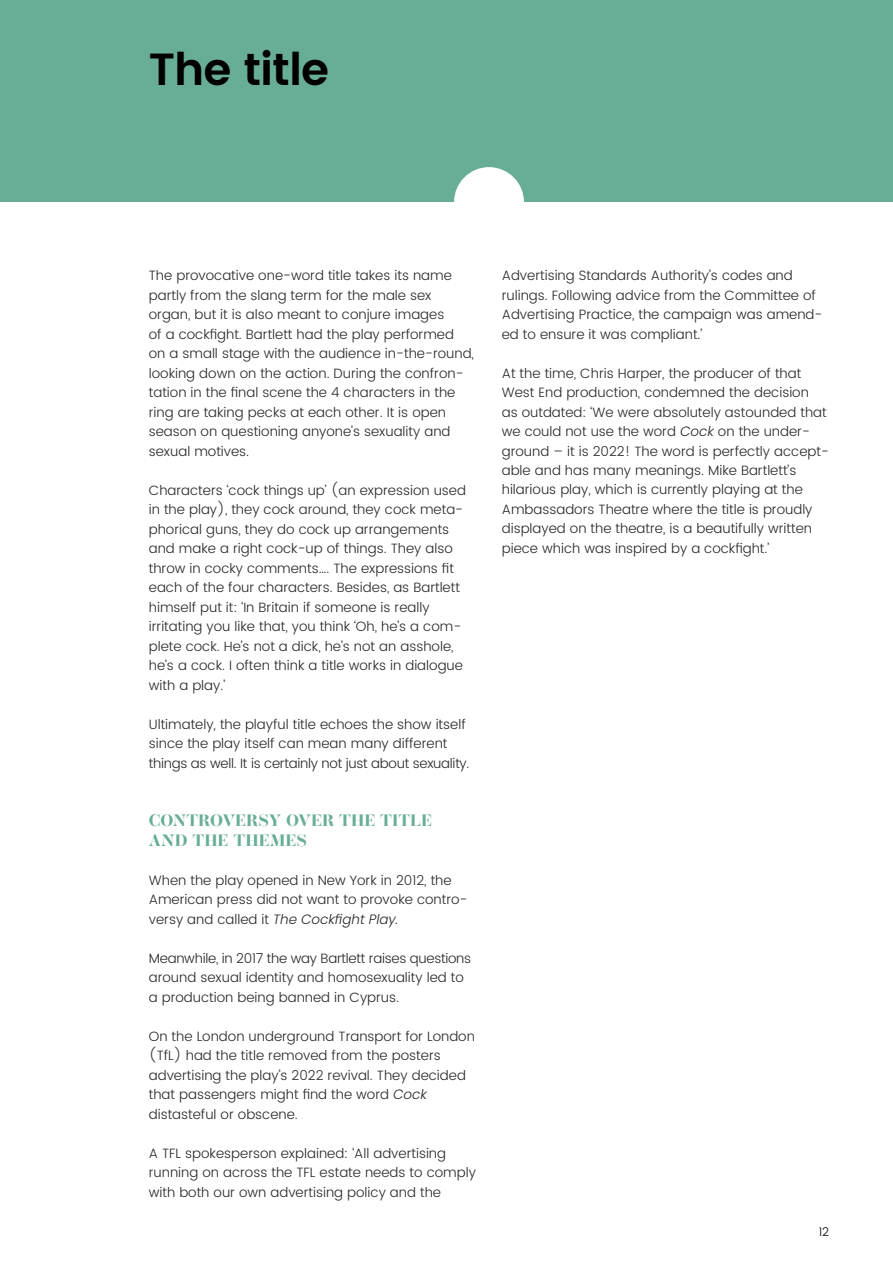
<style>
.page{position:relative;width:893px;height:1263px;background:#fff}
.page>*{position:absolute;margin:0;border:0;box-sizing:border-box;transform-origin:0 0}
.t1{font:600 45px "Poppins";letter-spacing:-.02em;color:#000}
.t2{font:700 16.5px/19.5px "Operetta 18";color:#68ae96}
.t3{font:300 13.5px/19.5px "Poppins";color:#282827}
.t4{font:300 12px "Poppins";color:#000}
.s1{font-style:italic}
</style>
<div class="page">
<div style="left:0;top:0;width:893px;height:202px;background:#68ae96"></div>
<div style="left:454px;top:167px;width:70px;height:70px;background:#fff;border-radius:50%"></div>
<h1 class="t1" style="left:149px;top:36px;width:182px">The title</h1>
<p class="t3" style="left:149px;top:266px;width:327px">The provocative one-word title takes its name partly from the slang term for the male sex organ, but it is also meant to conjure images<br>of a cockfight. Bartlett had the play performed on a small stage with the audience in-the-round, looking down on the action. During the confron&shy;tation in the final scene the 4 characters in the ring are taking pecks at each other. It is open season on questioning anyone’s sexuality and sexual motives.</p>
<p class="t3" style="left:149px;top:481px;width:319px">Characters ‘cock things up’ (an expression used in the play), they cock around, they cock meta&shy;phorical guns, they do cock up arrangements and make a right cock-up of things. They also throw in cocky comments…. The expressions fit each of the four characters. Besides, as Bartlett himself put it: ‘In Britain if someone is really irritating you like that, you think ‘Oh, he’s a com&shy;plete cock. He’s not a dick, he’s not an asshole, he’s a cock. I often think a title works in dialogue with a play.’</p>
<p class="t3" style="left:149px;top:714px;width:322px">Ultimately, the playful title echoes the show itself since the play itself can mean many different things as well. It is certainly not just about sexuality.</p>
<p class="t2" style="left:149px;top:811px;width:285px">CONTROVERSY OVER THE TITLE<br>AND THE THEMES</p>
<p class="t3" style="left:149px;top:871px;width:320px">When the play opened in New York in 2012, the<br>American press did not want to provoke contro&shy;versy and called it <span class="s1">The Cockfight Play.</span></p>
<p class="t3" style="left:149px;top:949px;width:324px">Meanwhile, in 2017 the way Bartlett raises questions around sexual identity and homosexuality led to a production being banned in Cyprus.</p>
<p class="t3" style="left:149px;top:1027px;width:328px">On the London underground Transport for London (TfL) had the title removed from the posters advertising the play’s 2022 revival. They decided that passengers might find the word <span class="s1">Cock </span>distasteful or obscene.</p>
<p class="t3" style="left:149px;top:1144px;width:329px">A TFL spokesperson explained: ‘All advertising running on across the TFL estate needs to comply with both our own advertising policy and the</p>
<p class="t3" style="left:502px;top:266px;width:322px">Advertising Standards Authority’s codes and rulings. Following advice from the Committee of Advertising Practice, the campaign was amend&shy;ed to ensure it was compliant.’</p>
<p class="t3" style="left:502px;top:363px;width:329px">At the time, Chris Harper, the producer of that West End production, condemned the decision<br>as outdated: ‘We were absolutely astounded that we could not use the word <span class="s1">Cock</span> on the under&shy;ground – it is 2022! The word is perfectly accept&shy;able and has many meanings. Mike Bartlett’s hilarious play, which is currently playing at the Ambassadors Theatre where the title is proudly displayed on the theatre, is a beautifully written piece which was inspired by a cockfight.’</p>
<p class="t4" style="left:819px;top:1223px;width:12px">12</p>
</div>
